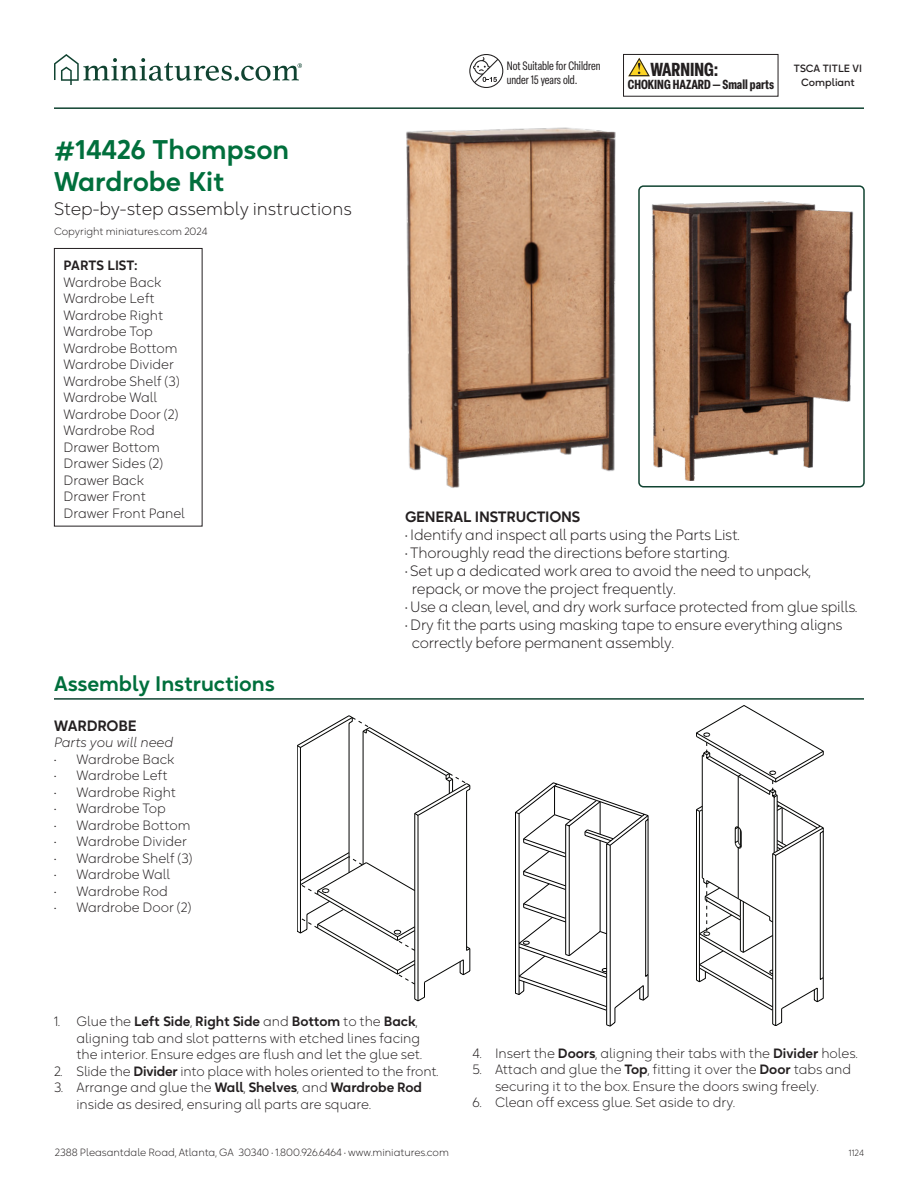
<style>
.page{position:relative;width:918px;height:1188px;background:#fff}
.page>*{position:absolute;margin:0;border:0;box-sizing:border-box;transform-origin:0 0}
.Headline{font:600 27px/32.4px "Okta Neue";color:#006f3c}
.Assembly_Instructions_Headline{font:600 21px "Okta Neue";color:#006f3c}
.t1{font:700 condensed 18.6px "Elza";color:#231f20}
.Subheadline{font:300 18px "Okta Neue";color:#231f20}
.General_Instruction_Body{font:300 15px/18px "Okta Neue";letter-spacing:-.015em;color:#231f20}
.General_Instructions_Headline{font:600 15px "Okta Neue";letter-spacing:-.015em;color:#231f20}
.Body{font:300 13.5px/16.5px "Okta Neue";color:#231f20}
.Part_list{font:300 13.5px "Okta Neue";color:#231f20}
.Body-2{font:italic 300 13.5px "Okta Neue";color:#231f20}
.Parts_list_Bold{font:600 13.5px "Okta Neue";color:#231f20}
.t2{font:700 condensed 12.9px "Elza";color:#231f20}
.t3{font:condensed 12px/14.4px "Elza";color:#231f20}
.t4{font:300 10.5px "Okta Neue";color:#231f20}
.Body_No_Indent{font:500 10.5px/13.5px "Okta Neue";color:#231f20;text-align:center}
.t5{font:300 9px "Okta Neue";color:#231f20}
.s1{font-weight:600}
</style>
<div class="page">
<div style="left:54px;top:248px;width:148px;height:278px;border:1px solid #231f20"></div>
<svg style="left:297px;top:716px;width:173px;height:286px"></svg>
<svg style="left:515px;top:782px;width:134px;height:245px"></svg>
<svg style="left:696px;top:705px;width:128px;height:321px"></svg>
<hr style="left:54px;top:698px;width:810px;height:2px;background:#104331">
<svg style="left:54px;top:54px;width:248px;height:31px"></svg>
<hr style="left:54px;top:107px;width:810px;height:2px;background:#104331">
<img style="left:406px;top:127px;width:210px;height:361px">
<img style="left:651px;top:201px;width:203px;height:280px">
<div style="left:638px;top:185px;width:227px;height:302px;border:2px solid #104331;border-radius:4px"></div>
<svg style="left:628px;top:58px;width:22px;height:18px"></svg>
<div style="left:623px;top:54px;width:155px;height:43px;border:1px solid #231f20"></div>
<svg style="left:469px;top:54px;width:34px;height:34px"></svg>
<p class="Headline" style="left:54px;top:131px;width:237px">#14426 Thompson<br>Wardrobe Kit</p>
<p class="Subheadline" style="left:54px;top:196px;width:299px">Step-by-step assembly instructions</p>
<p class="t4" style="left:54px;top:224px;width:155px">Copyright miniatures.com 2024</p>
<p class="t3" style="left:507px;top:58px;width:95px">Not Suitable for Children under 15 years old.</p>
<p class="Body_No_Indent" style="left:794px;top:61px;width:70px">TSCA TITLE VI<br>Compliant</p>
<p class="t1" style="left:650px;top:57px;width:69px">WARNING:</p>
<p class="t2" style="left:628px;top:76px;width:148px">CHOKING HAZARD — Small parts</p>
<p class="Parts_list_Bold" style="left:64px;top:255px;width:75px">PARTS LIST:</p>
<p class="Part_list" style="left:64px;top:273px;width:99px">Wardrobe Back</p>
<p class="Part_list" style="left:64px;top:289px;width:93px">Wardrobe Left</p>
<p class="Part_list" style="left:64px;top:306px;width:101px">Wardrobe Right</p>
<p class="Part_list" style="left:64px;top:322px;width:91px">Wardrobe Top</p>
<p class="Part_list" style="left:64px;top:339px;width:115px">Wardrobe Bottom</p>
<p class="Part_list" style="left:64px;top:355px;width:112px">Wardrobe Divider</p>
<p class="Part_list" style="left:64px;top:372px;width:118px">Wardrobe Shelf (3)</p>
<p class="Part_list" style="left:64px;top:388px;width:95px">Wardrobe Wall</p>
<p class="Part_list" style="left:64px;top:405px;width:116px">Wardrobe Door (2)</p>
<p class="Part_list" style="left:64px;top:421px;width:93px">Wardrobe Rod</p>
<p class="Part_list" style="left:64px;top:438px;width:98px">Drawer Bottom</p>
<p class="Part_list" style="left:64px;top:454px;width:101px">Drawer Sides (2)</p>
<p class="Part_list" style="left:64px;top:471px;width:82px">Drawer Back</p>
<p class="Part_list" style="left:64px;top:487px;width:84px">Drawer Front</p>
<p class="Part_list" style="left:64px;top:504px;width:123px">Drawer Front Panel</p>
<p class="General_Instructions_Headline" style="left:405px;top:505px;width:177px">GENERAL INSTRUCTIONS</p>
<p class="General_Instruction_Body" style="left:405px;top:525px;width:336px">• Identify and inspect all parts using the Parts List.</p>
<p class="General_Instruction_Body" style="left:405px;top:543px;width:326px">• Thoroughly read the directions before starting.</p>
<p class="General_Instruction_Body" style="left:412px;top:561px;width:401px;text-indent:-7px">• Set up a dedicated work area to avoid the need to unpack, repack, or move the project frequently.</p>
<p class="General_Instruction_Body" style="left:405px;top:597px;width:454px">• Use a clean, level, and dry work surface protected from glue spills.</p>
<p class="General_Instruction_Body" style="left:412px;top:615px;width:432px;text-indent:-7px">• Dry fit the parts using masking tape to ensure everything aligns correctly before permanent assembly.</p>
<p class="Assembly_Instructions_Headline" style="left:54px;top:668px;width:222px">Assembly Instructions</p>
<p class="General_Instructions_Headline" style="left:54px;top:714px;width:84px">WARDROBE</p>
<p class="Body-2" style="left:54px;top:733px;width:121px">Parts you will need</p>
<p class="Body" style="left:54px;top:750px;width:122px">• Wardrobe Back</p>
<p class="Body" style="left:54px;top:767px;width:115px">• Wardrobe Left</p>
<p class="Body" style="left:54px;top:783px;width:124px">• Wardrobe Right</p>
<p class="Body" style="left:54px;top:800px;width:113px">• Wardrobe Top</p>
<p class="Body" style="left:54px;top:816px;width:138px">• Wardrobe Bottom</p>
<p class="Body" style="left:54px;top:833px;width:134px">• Wardrobe Divider</p>
<p class="Body" style="left:54px;top:849px;width:140px">• Wardrobe Shelf (3)</p>
<p class="Body" style="left:54px;top:866px;width:118px">• Wardrobe Wall</p>
<p class="Body" style="left:54px;top:882px;width:115px">• Wardrobe Rod</p>
<p class="Body" style="left:54px;top:899px;width:139px">• Wardrobe Door (2)</p>
<p class="Body" style="left:76px;top:1012px;width:347px;text-indent:-22px">1. Glue the <span class="s1">Left Side</span>, <span class="s1">Right Side</span> and <span class="s1">Bottom</span> to the <span class="s1">Back</span>, aligning tab and slot patterns with etched lines facing the interior. Ensure edges are flush and let the glue set.</p>
<p class="Body" style="left:54px;top:1062px;width:386px">2. Slide the <span class="s1">Divider</span> into place with holes oriented to the front.</p>
<p class="Body" style="left:76px;top:1078px;width:347px;text-indent:-22px">3. Arrange and glue the <span class="s1">Wall</span>, <span class="s1">Shelves</span>, and <span class="s1">Wardrobe Rod </span>inside as desired, ensuring all parts are square.</p>
<p class="Body" style="left:472px;top:1044px;width:387px">4. Insert the <span class="s1">Doors</span>, aligning their tabs with the <span class="s1">Divider</span> holes.</p>
<p class="Body" style="left:495px;top:1060px;width:358px;text-indent:-22px">5. Attach and glue the <span class="s1">Top</span>, fitting it over the <span class="s1">Door</span> tabs and securing it to the box. Ensure the doors swing freely.</p>
<p class="Body" style="left:472px;top:1093px;width:264px">6. Clean off excess glue. Set aside to dry.</p>
<p class="t4" style="left:55px;top:1144px;width:396px">2388 Pleasantdale Road, Atlanta, GA 30340 • 1.800.926.6464 • www.miniatures.com</p>
<p class="t5" style="left:849px;top:1146px;width:17px">1124</p>
</div>
